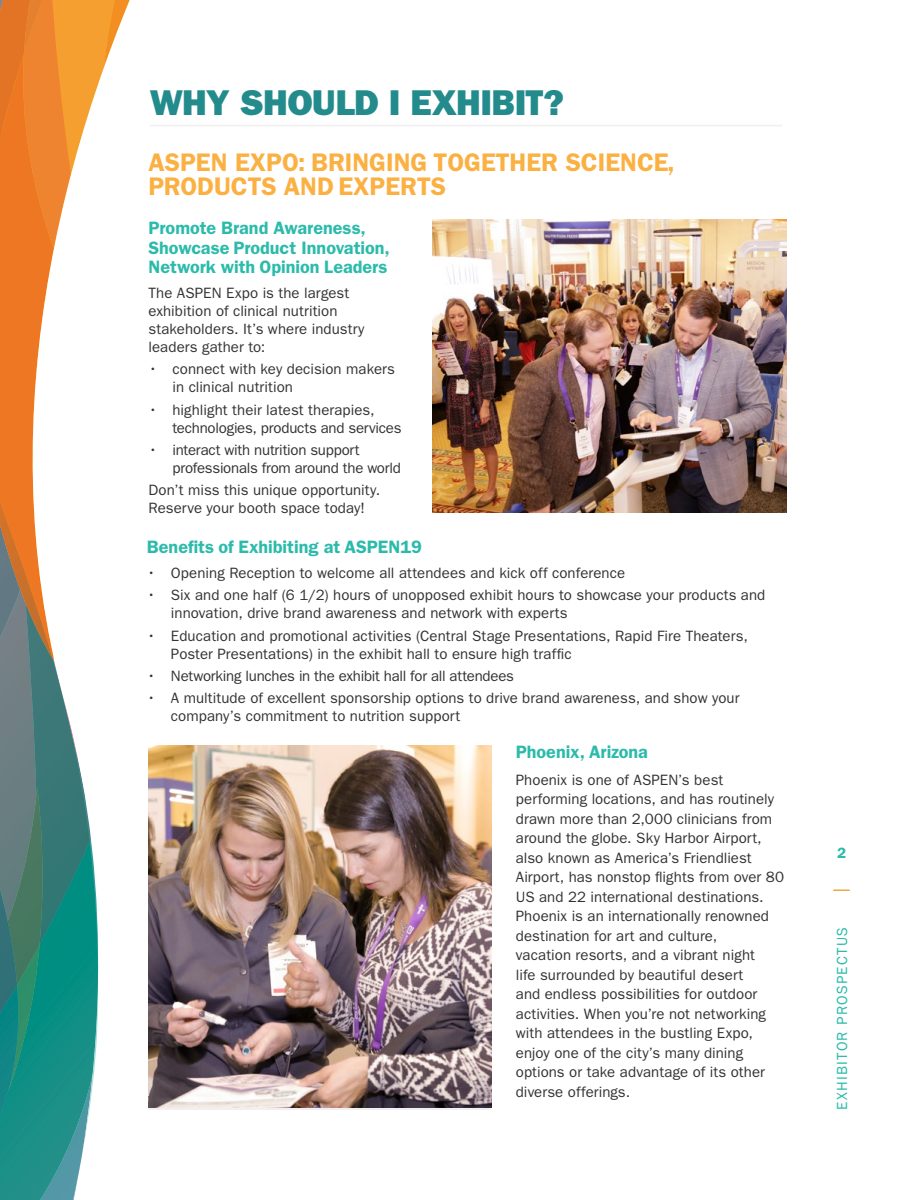
<style>
.page{position:relative;width:900px;height:1200px;background:#fff}
.page>*{position:absolute;margin:0;border:0;box-sizing:border-box;transform-origin:0 0}
.Dark_Green_Header_1{font:36px "ITC Franklin Gothic Std Hvy";letter-spacing:-.015em;color:#248b8d}
.HeadersOrange{font:600 25.5px/24px "ITC Franklin Gothic Std";color:#fbb042}
.Teal_Subhead{font:600 18px/19.5px "ITC Franklin Gothic Std";color:#2cbbab}
.Body{font:15px/19.5px "ITC Franklin Gothic Std";letter-spacing:.005em;color:#333}
.Bullets{font:15px/18px "ITC Franklin Gothic Std";letter-spacing:.005em;color:#333}
.Body-2{font:15px/18px "ITC Franklin Gothic Std";letter-spacing:-.015em;color:#333}
.t1{font:15px "Franklin Gothic";letter-spacing:.09em;color:#2cbbab}
.t2{font:600 15px "Franklin Gothic";color:#2cbbab}
</style>
<div class="page">
<svg style="left:833px;top:890px;width:17px;height:1px"></svg>
<svg style="left:53px;top:0;width:259px;height:974px"></svg>
<img style="left:7px;top:842px;width:91px;height:358px">
<img style="left:20px;top:985px;width:20px;height:107px">
<img style="left:7px;top:985px;width:13px;height:182px">
<div style="left:7px;top:659px;width:19px;height:160px;background:#6e7f82"></div>
<img style="left:7px;top:659px;width:13px;height:31px">
<img style="left:26px;top:604px;width:64px;height:341px">
<img style="left:8px;top:788px;width:39px;height:197px">
<img style="left:7px;top:819px;width:10px;height:232px">
<img style="left:0;top:0;width:53px;height:659px">
<img style="left:24px;top:0;width:26px;height:53px">
<img style="left:0;top:374px;width:7px;height:826px">
<img style="left:82px;top:980px;width:16px;height:176px">
<img style="left:433px;top:220px;width:354px;height:293px">
<hr style="left:150px;top:125px;width:632px;height:1px;background:#f0f0f0">
<img style="left:148px;top:746px;width:343px;height:361px">
<p class="Dark_Green_Header_1" style="left:150px;top:81px;width:416px">WHY SHOULD I EXHIBIT?</p>
<p class="HeadersOrange" style="left:148px;top:150px;width:528px">ASPEN EXPO: BRINGING TOGETHER SCIENCE,<br>PRODUCTS AND EXPERTS</p>
<p class="Teal_Subhead" style="left:148px;top:218px;width:243px">Promote Brand Awareness,<br>Showcase Product Innovation,<br>Network with Opinion Leaders</p>
<p class="Bullets" style="left:148px;top:284px;width:218px">The ASPEN Expo is the largest exhibition of clinical nutrition stakeholders. It’s where industry leaders gather to:</p>
<p class="Body" style="left:172px;top:360px;width:224px;line-height:18px;text-indent:-24px">• connect with key decision makers in clinical nutrition</p>
<p class="Body" style="left:172px;top:401px;width:231px;line-height:18px;text-indent:-24px">• highlight their latest therapies, technologies, products and services</p>
<p class="Body-2" style="left:172px;top:441px;width:230px;text-indent:-24px">• interact with nutrition support professionals from around the world</p>
<p class="Bullets" style="left:148px;top:481px;width:233px">Don’t miss this unique opportunity.<br>Reserve your booth space today!</p>
<p class="Teal_Subhead" style="left:147px;top:537px;width:277px">Benefits of Exhibiting at ASPEN19</p>
<p class="Body" style="left:147px;top:563px;width:480px">• Opening Reception to welcome all attendees and kick off conference</p>
<p class="Body" style="left:171px;top:586px;width:596px;line-height:18px;text-indent:-24px">• Six and one half (6 1/2) hours of unopposed exhibit hours to showcase your products and innovation, drive brand awareness and network with experts</p>
<p class="Body" style="left:171px;top:627px;width:578px;line-height:18px;text-indent:-24px">• Education and promotional activities (Central Stage Presentations, Rapid Fire Theaters,<br>Poster Presentations) in the exhibit hall to ensure high traffic</p>
<p class="Body-2" style="left:147px;top:667px;width:369px">• Networking lunches in the exhibit hall for all attendees</p>
<p class="Body" style="left:171px;top:689px;width:570px;line-height:18px;text-indent:-24px">• A multitude of excellent sponsorship options to drive brand awareness, and show your company’s commitment to nutrition support</p>
<p class="Teal_Subhead" style="left:516px;top:742px;width:134px">Phoenix, Arizona</p>
<p class="Body" style="left:516px;top:770px;width:270px">Phoenix is one of ASPEN’s best performing locations, and has routinely drawn more than 2,000 clinicians from around the globe. Sky Harbor Airport, also known as America’s Friendliest Airport, has nonstop flights from over 80<br>US and 22 international destinations.<br>Phoenix is an internationally renowned destination for art and culture,<br>vacation resorts, and a vibrant night<br>life surrounded by beautiful desert<br>and endless possibilities for outdoor activities. When you’re not networking with attendees in the bustling Expo, enjoy one of the city’s many dining options or take advantage of its other diverse offerings.</p>
<p class="t2" style="left:837px;top:844px;width:10px">2</p>
<p class="t1" style="left:833px;top:1110px;width:184px;rotate:-90deg">EXHIBITOR PROSPECTUS</p>
</div>
